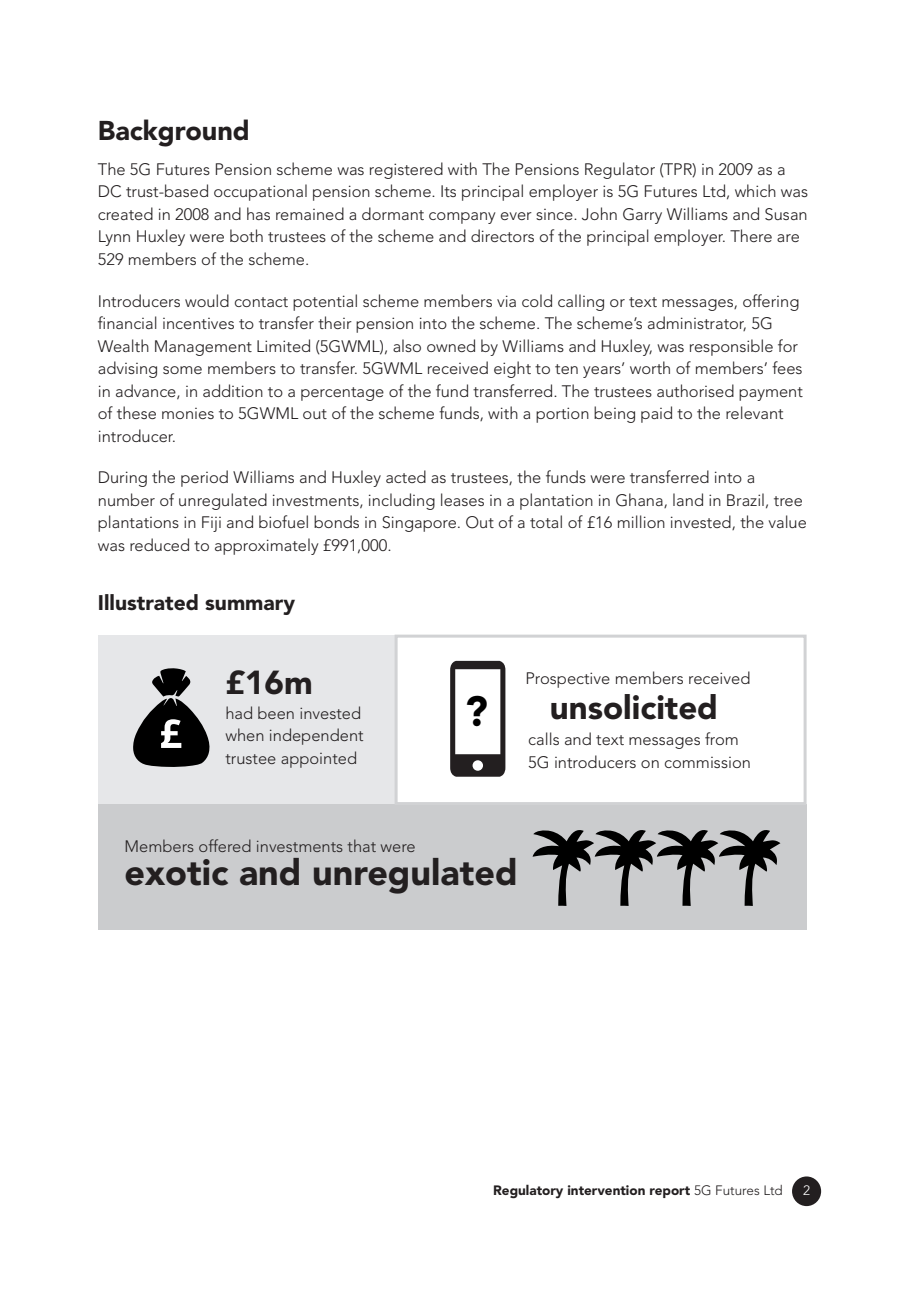
<style>
.page{position:relative;width:919px;height:1289px;background:#fff}
.page>*{position:absolute;margin:0;border:0;box-sizing:border-box;transform-origin:0 0}
.t1{font:900 41.7px "Avenir LT Std";color:#000}
.t2{font:900 35.85px "Avenir LT Std";color:#231f20}
.t3{font:900 33px "Avenir LT Std";color:#231f20}
.t4{font:900 27px "Avenir LT Std";color:#231f20}
.t5{font:900 21px "Avenir LT Std";color:#231f20}
.t6{font:300 16.5px/22.5px "Avenir LT Std";color:#231f20}
.t7{font:900 13.5px "Avenir LT Std";color:#231f20}
.t8{font:300 13.5px "Avenir LT Std";color:#fff}
.s1{font-weight:300}
</style>
<div class="page">
<div style="left:792px;top:1176px;width:29px;height:29px;background:#231f20;border-radius:50%"></div>
<div style="left:98px;top:635px;width:296px;height:170px;background:#e6e7e9"></div>
<div style="left:98px;top:804px;width:708px;height:125px;background:#cbccce"></div>
<div style="left:394px;top:634px;width:412px;height:171px;border:3px solid #d1d2d4"></div>
<svg style="left:133px;top:668px;width:76px;height:99px"></svg>
<svg style="left:450px;top:661px;width:55px;height:115px"></svg>
<svg style="left:532px;top:830px;width:248px;height:76px"></svg>
<h3 class="t4" style="left:98px;top:114px;width:154px">Background</h3>
<p class="t6" style="left:98px;top:158px;width:711px">The 5G Futures Pension scheme was registered with The Pensions Regulator (TPR) in 2009 as a DC trust-based occupational pension scheme. Its principal employer is 5G Futures Ltd, which was created in 2008 and has remained a dormant company ever since. John Garry Williams and Susan Lynn Huxley were both trustees of the scheme and directors of the principal employer. There are 529 members of the scheme.</p>
<p class="t6" style="left:98px;top:290px;width:706px">Introducers would contact potential scheme members via cold calling or text messages, offering financial incentives to transfer their pension into the scheme. The scheme’s administrator, 5G Wealth Management Limited (5GWML), also owned by Williams and Huxley, was responsible for advising some members to transfer. 5GWML received eight to ten years’ worth of members’ fees in advance, in addition to a percentage of the fund transferred. The trustees authorised payment of these monies to 5GWML out of the scheme funds, with a portion being paid to the relevant introducer.</p>
<p class="t6" style="left:98px;top:466px;width:710px">During the period Williams and Huxley acted as trustees, the funds were transferred into a number of unregulated investments, including leases in a plantation in Ghana, land in Brazil, tree plantations in Fiji and biofuel bonds in Singapore. Out of a total of £16 million invested, the value was reduced to approximately £991,000.</p>
<p class="t5" style="left:98px;top:589px;width:199px">Illustrated summary</p>
<h3 class="t3" style="left:225px;top:662px;width:89px">£16m</h3>
<p class="t6" style="left:225px;top:702px;width:137px">had been invested</p>
<h1 class="t1" style="left:464px;top:686px;width:25px">?</h1>
<p class="t6" style="left:525px;top:667px;width:226px">Prospective members received</p>
<h3 class="t3" style="left:550px;top:687px;width:170px">unsolicited</h3>
<p class="t6" style="left:225px;top:724px;width:140px">when independent trustee appointed</p>
<p class="t6" style="left:528px;top:728px;width:224px">calls and text messages from<br>5G introducers on commission</p>
<p class="t6" style="left:125px;top:835px;width:293px">Members offered investments that were</p>
<h2 class="t2" style="left:125px;top:850px;width:394px">exotic and unregulated</h2>
<p class="t7" style="left:493px;top:1181px;width:291px">Regulatory intervention report <span class="s1">5G Futures Ltd</span></p>
<p class="t8" style="left:803px;top:1182px;width:9px">2</p>
</div>
